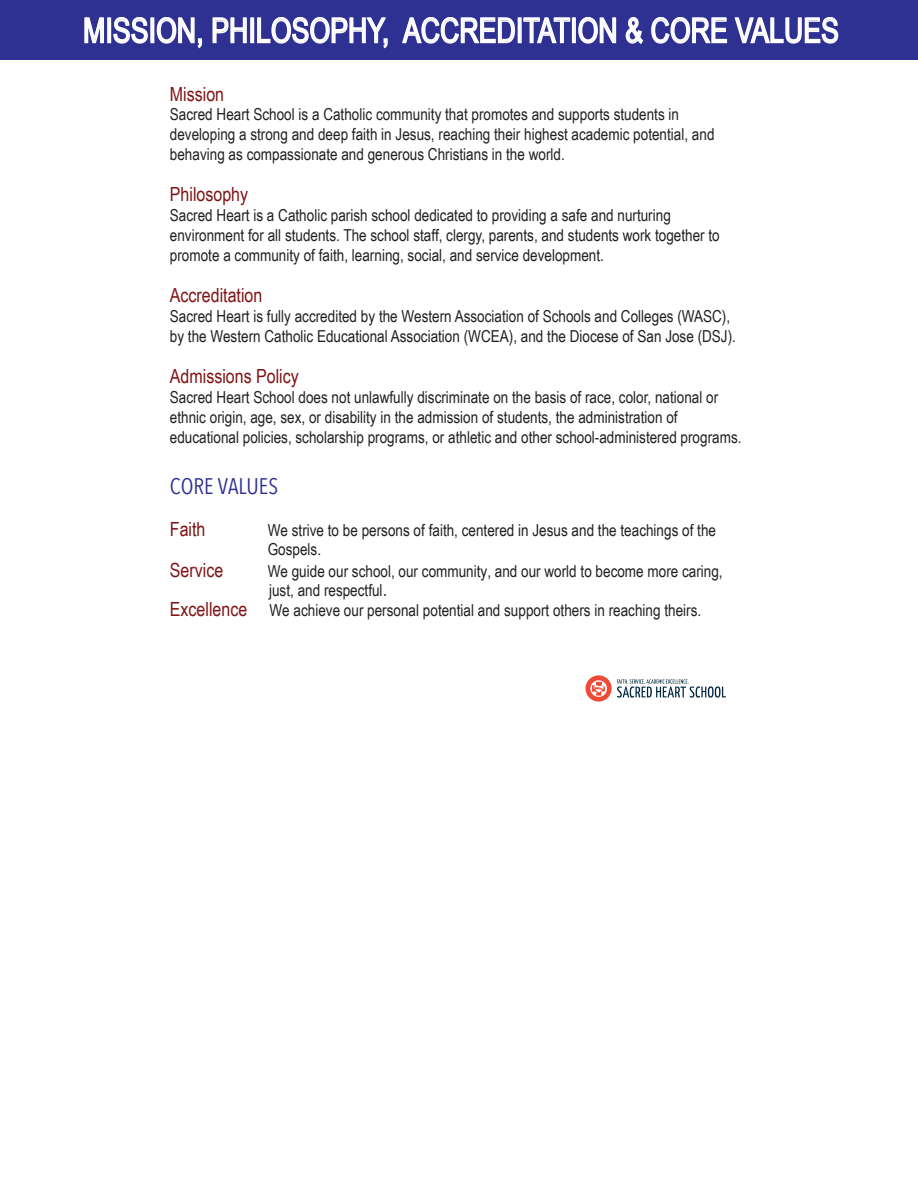
<style>
.page{position:relative;width:918px;height:1188px;background:#fff}
.page>*{position:absolute;margin:0;border:0;box-sizing:border-box;transform-origin:0 0}
.t1{font:33.9px "Arial Narrow";letter-spacing:.005em;color:#fff;scale:.96 1}
.t2{font:22.5px "Avenir Next Condensed";color:#2e3092}
.t3{font:19.5px "Arial Narrow";color:#7f1315}
.t4{font:16.5px/19.8px "Arial Narrow";color:#231f20}
.s1{font-size:19.5px}
.s2{font-size:19.5px;color:#7f1315}
</style>
<div class="page">
<div style="left:0;top:0;width:918px;height:60px;background:#2e3092"></div>
<svg style="left:84px;top:16px;width:20px;height:28px"></svg>
<div style="left:107px;top:17px;width:4px;height:26px;border:2px solid #fff"></div>
<svg style="left:113px;top:17px;width:35px;height:27px"></svg>
<div style="left:150px;top:17px;width:4px;height:26px;border:2px solid #fff"></div>
<svg style="left:156px;top:17px;width:46px;height:32px"></svg>
<svg style="left:212px;top:17px;width:35px;height:27px"></svg>
<div style="left:250px;top:17px;width:4px;height:26px;border:2px solid #fff"></div>
<svg style="left:257px;top:17px;width:131px;height:32px"></svg>
<svg style="left:402px;top:17px;width:114px;height:27px"></svg>
<div style="left:518px;top:17px;width:4px;height:26px;border:2px solid #fff"></div>
<svg style="left:523px;top:17px;width:48px;height:27px"></svg>
<div style="left:572px;top:17px;width:4px;height:26px;border:2px solid #fff"></div>
<svg style="left:578px;top:17px;width:39px;height:27px"></svg>
<svg style="left:625px;top:17px;width:19px;height:27px"></svg>
<svg style="left:651px;top:17px;width:77px;height:27px"></svg>
<svg style="left:734px;top:17px;width:105px;height:27px"></svg>
<svg style="left:586px;top:675px;width:140px;height:27px"></svg>
<h1 class="t1" style="left:83px;top:6px;width:789px">MISSION, PHILOSOPHY, ACCREDITATION &amp; CORE VALUES</h1>
<p class="t3" style="left:170px;top:79px;width:56px">Mission</p>
<p class="t4" style="left:170px;top:104px;width:546px">Sacred Heart School is a Catholic community that promotes and supports students in developing a strong and deep faith in Jesus, reaching their highest academic potential, and behaving as compassionate and generous Christians in the world.</p>
<p class="t3" style="left:170px;top:180px;width:80px">Philosophy</p>
<p class="t4" style="left:170px;top:205px;width:551px">Sacred Heart is a Catholic parish school dedicated to providing a safe and nurturing environment for all students. The school staff, clergy, parents, and students work together to promote a community of faith, learning, social, and service development.</p>
<p class="t3" style="left:170px;top:281px;width:94px">Accreditation</p>
<p class="t4" style="left:170px;top:306px;width:568px">Sacred Heart is fully accredited by the Western Association of Schools and Colleges (WASC), by the Western Catholic Educational Association (WCEA), and the Diocese of San Jose (DSJ).</p>
<p class="t3" style="left:170px;top:362px;width:130px">Admissions Policy</p>
<p class="t4" style="left:170px;top:387px;width:573px">Sacred Heart School does not unlawfully discriminate on the basis of race, color, national or ethnic origin, age, sex, or disability in the admission of students, the administration of educational policies, scholarship programs, or athletic and other school-administered programs.</p>
<h2 class="t2" style="left:170px;top:467px;width:110px">CORE VALUES</h2>
<p class="t3" style="left:170px;top:514px;width:37px">Faith</p>
<p class="t4" style="left:268px;top:519px;width:450px">We strive to be persons of faith, centered in Jesus and the teachings of the<br>Gospels.</p>
<p class="t3" style="left:170px;top:555px;width:55px">Service</p>
<p class="t4" style="left:268px;top:560px;width:456px">We guide our school, our community, and our world to become more caring,</p>
<p class="t4" style="left:269px;top:580px;width:120px">just, and respectful<span class="s1">.</span></p>
<p class="t4" style="left:170px;top:600px;width:533px"><span class="s2">Excellence</span> We achieve our personal potential and support others in reaching theirs.</p>
</div>
